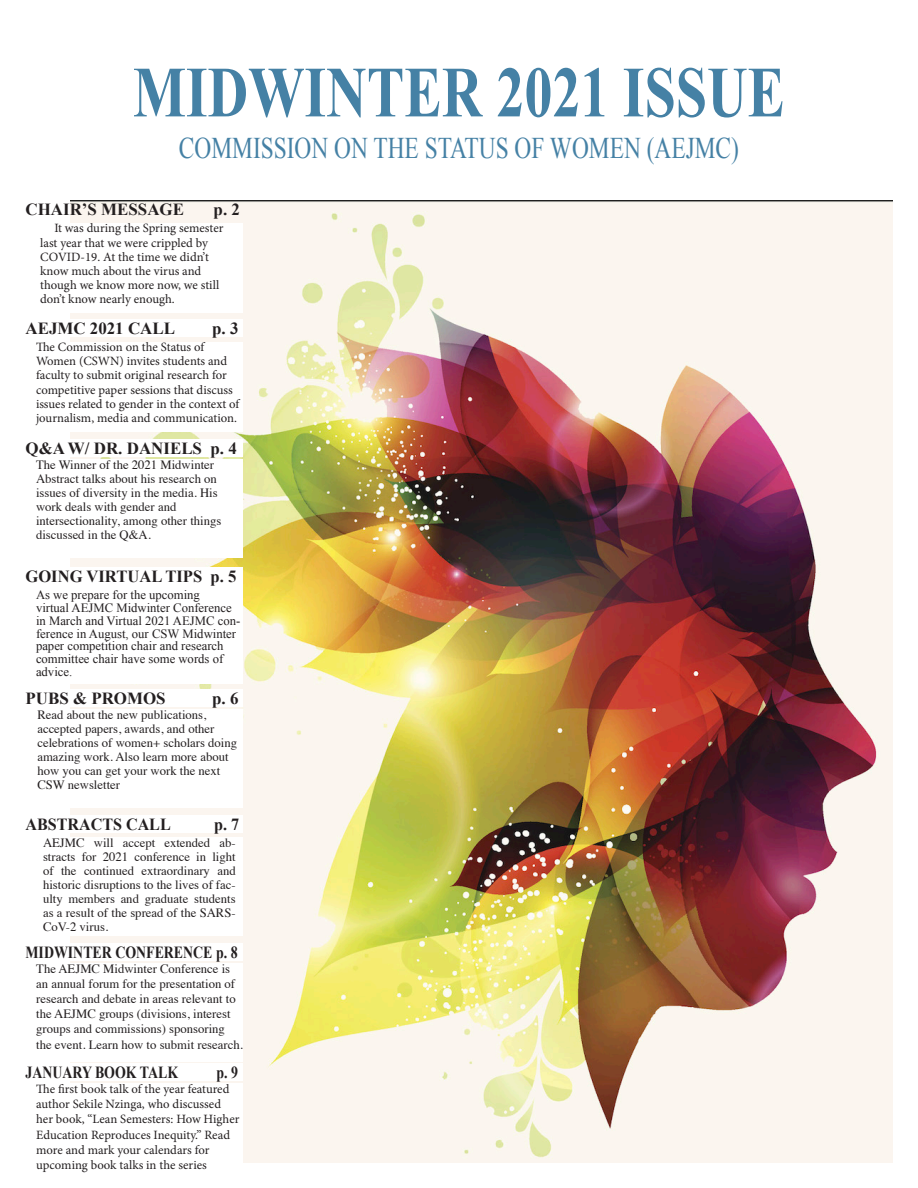
<style>
.page{position:relative;width:918px;height:1188px;background:#fff}
.page>*{position:absolute;margin:0;border:0;box-sizing:border-box;transform-origin:0 0}
.t1{font:700 72px "Times New Roman";color:#4581a5;scale:.78 1}
.t2{font:30px "Times New Roman";color:#4581a5;scale:.78 1}
.Section_Header_-_14p{font:700 16.95px "Times New Roman";color:#231f20}
.Section_Header_-_14p-2{font:700 16.95px "Times New Roman";color:#231f20;scale:.82 1}
.Section_Header_-_14p-3{font:700 16.95px "Times New Roman";color:#231f20;scale:.95 1}
.t3{font:12.75px/14.1px "Times";color:#231f20}
.t4{font:12.75px/14.1px "Minion Pro";color:#231f20}
.t5{font:12.75px/12.8px "Times New Roman";color:#231f20}
</style>
<div class="page">
<img style="left:70px;top:200px;width:822px;height:962px">
<div style="left:26px;top:320px;width:217px;height:17px;background:#fff"></div>
<div style="left:36px;top:223px;width:207px;height:89px;background:#fff"></div>
<div style="left:36px;top:342px;width:207px;height:89px;background:#fff"></div>
<div style="left:36px;top:459px;width:207px;height:98px;background:#fff"></div>
<div style="left:36px;top:585px;width:207px;height:98px;background:#fff"></div>
<div style="left:36px;top:709px;width:207px;height:98px;background:#fff"></div>
<div style="left:36px;top:837px;width:207px;height:98px;background:#fff"></div>
<div style="left:36px;top:963px;width:207px;height:98px;background:#fff"></div>
<div style="left:26px;top:439px;width:217px;height:17px;background:#fff"></div>
<div style="left:26px;top:568px;width:217px;height:17px;background:#fff"></div>
<div style="left:26px;top:689px;width:217px;height:18px;background:#fff"></div>
<div style="left:26px;top:815px;width:217px;height:18px;background:#fff"></div>
<div style="left:26px;top:943px;width:217px;height:17px;background:#fff"></div>
<div style="left:36px;top:1084px;width:207px;height:98px;background:#fff"></div>
<div style="left:26px;top:1064px;width:217px;height:17px;background:#fff"></div>
<p class="t1" style="left:133px;top:43px;width:838px">MIDWINTER 2021 ISSUE</p>
<p class="t2" style="left:179px;top:128px;width:720px">COMMISSION ON THE STATUS OF WOMEN (AEJMC)</p>
<p class="Section_Header_-_14p" style="left:26px;top:198px;width:160px">CHAIR’S MESSAGE</p>
<p class="Section_Header_-_14p" style="left:214px;top:198px;width:28px">p. 2</p>
<p class="t4" style="left:40px;top:221px;width:185px;text-indent:14px">It was during the Spring semester last year that we were crippled by<br>COVID-19. At the time we didn’t know much about the virus and though we know more now, we still don’t know nearly enough.</p>
<p class="t4" style="left:36px;top:340px;width:205px">The Commission on the Status of Women (CSWN) invites students and faculty to submit original research for competitive paper sessions that discuss issues related to gender in the context of journalism, media and communication.</p>
<p class="t3" style="left:36px;top:456px;width:187px">The Winner of the 2021 Midwinter<br>Abstract talks about his research on issues of diversity in the media. His work deals with gender and intersectionality, among other things discussed in the Q&amp;A.</p>
<p class="Section_Header_-_14p" style="left:26px;top:316px;width:151px">AEJMC 2021 CALL</p>
<p class="Section_Header_-_14p" style="left:212px;top:316px;width:28px">p. 3</p>
<p class="Section_Header_-_14p" style="left:26px;top:436px;width:213px">Q&amp;A W/ DR. DANIELS p. 4</p>
<p class="Section_Header_-_14p" style="left:26px;top:565px;width:212px">GOING VIRTUAL TIPS p. 5</p>
<p class="t5" style="left:36px;top:589px;width:206px">As we prepare for the upcoming<br>virtual AEJMC Midwinter Conference in March and Virtual 2021 AEJMC con&shy;ference in August, our CSW Midwinter paper competition chair and research committee chair have some words of advice.</p>
<p class="t3" style="left:37px;top:706px;width:201px">Read about the new publications, accepted papers, awards, and other celebrations of women+ scholars doing amazing work. Also learn more about how you can get your work the next<br>CSW newsletter</p>
<p class="Section_Header_-_14p" style="left:26px;top:686px;width:142px">PUBS &amp; PROMOS</p>
<p class="Section_Header_-_14p" style="left:212px;top:686px;width:28px">p. 6</p>
<p class="Section_Header_-_14p-3" style="left:26px;top:812px;width:154px">ABSTRACTS CALL</p>
<p class="Section_Header_-_14p-3" style="left:214px;top:812px;width:28px">p. 7</p>
<p class="t3" style="left:43px;top:834px;width:194px;text-align:justify">AEJMC will accept extended ab&shy;stracts for 2021 conference in light of the continued extraordinary and historic disruptions to the lives of fac&shy;ulty members and graduate students as a result of the spread of the SARS-CoV-2 virus.</p>
<p class="t3" style="left:36px;top:960px;width:208px;line-height:15.3px">The AEJMC Midwinter Conference is an annual forum for the presentation of research and debate in areas relevant to the AEJMC groups (divisions, interest groups and commissions) sponsoring the event. Learn how to submit research.</p>
<p class="Section_Header_-_14p-2" style="left:26px;top:940px;width:260px">MIDWINTER CONFERENCE p. 8</p>
<p class="Section_Header_-_14p-2" style="left:26px;top:1061px;width:188px">JANUARY BOOK TALK</p>
<p class="Section_Header_-_14p-2" style="left:216px;top:1061px;width:28px">p. 9</p>
<p class="t4" style="left:36px;top:1081px;width:205px;line-height:15.3px">The first book talk of the year featured author Sekile Nzinga, who discussed her book, “Lean Semesters: How Higher Education Reproduces Inequity.” Read more and mark your calendars for upcoming book talks in the series</p>
</div>
